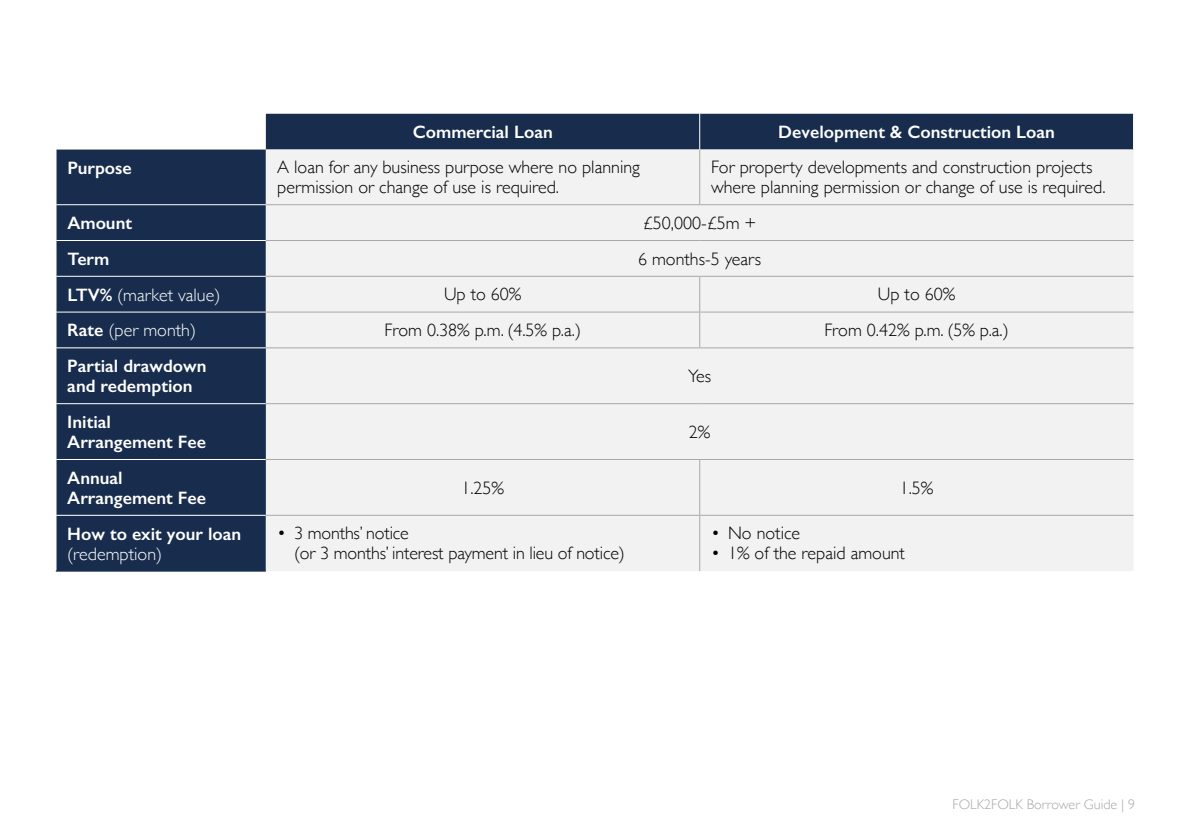
<style>
.page{position:relative;width:1191px;height:840px;background:#fff}
.page>*{position:absolute;margin:0;border:0;box-sizing:border-box;transform-origin:0 0}
.t1{font:300 18px/20px "Gill Sans";color:#000}
.t2{font:600 18px/20px "Gill Sans";color:#fff}
.t3{font:300 18px "Gill Sans";color:#fff}
.t4{font:300 14px "Gill Sans";color:#a8a8a7}
.s1{font-weight:600}
</style>
<div class="page">
<svg style="left:57px;top:114px;width:1076px;height:456px;background:#2c3f5c"></svg>
<div style="left:266px;top:149px;width:867px;height:421px;background:#f2f2f2"></div>
<div style="left:57px;top:348px;width:209px;height:166px;background:#182d4d"></div>
<hr style="left:266px;top:204px;width:433px;height:1px;background:#a8a8a7">
<hr style="left:699px;top:204px;width:434px;height:1px;background:#a8a8a7">
<hr style="left:266px;top:240px;width:433px;height:1px;background:#a8a8a7">
<hr style="left:699px;top:240px;width:434px;height:1px;background:#a8a8a7">
<hr style="left:266px;top:275px;width:433px;height:1px;background:#a8a8a7">
<hr style="left:699px;top:275px;width:434px;height:1px;background:#a8a8a7">
<hr style="left:266px;top:311px;width:433px;height:1px;background:#a8a8a7">
<hr style="left:699px;top:149px;width:1px;height:55px;background:#a8a8a7">
<hr style="left:699px;top:276px;width:1px;height:35px;background:#a8a8a7">
<hr style="left:699px;top:515px;width:1px;height:55px;background:#a8a8a7">
<hr style="left:699px;top:114px;width:1px;height:35px;background:#fff">
<hr style="left:56px;top:204px;width:210px;height:1px;background:#fff">
<hr style="left:56px;top:240px;width:210px;height:1px;background:#fff">
<hr style="left:56px;top:275px;width:210px;height:1px;background:#fff">
<hr style="left:56px;top:311px;width:210px;height:1px;background:#fff">
<hr style="left:56px;top:570px;width:210px;height:1px;background:#182d4d">
<hr style="left:56px;top:347px;width:210px;height:1px;background:#fff">
<hr style="left:56px;top:403px;width:210px;height:1px;background:#fff">
<hr style="left:56px;top:458px;width:210px;height:1px;background:#fff">
<hr style="left:56px;top:514px;width:210px;height:1px;background:#fff">
<hr style="left:266px;top:347px;width:433px;height:1px;background:#a8a8a7">
<hr style="left:266px;top:403px;width:433px;height:1px;background:#a8a8a7">
<hr style="left:699px;top:403px;width:434px;height:1px;background:#a8a8a7">
<hr style="left:266px;top:458px;width:433px;height:1px;background:#a8a8a7">
<hr style="left:266px;top:514px;width:433px;height:1px;background:#a8a8a7">
<hr style="left:699px;top:312px;width:1px;height:35px;background:#a8a8a7">
<hr style="left:699px;top:311px;width:434px;height:1px;background:#a8a8a7">
<hr style="left:699px;top:347px;width:434px;height:1px;background:#a8a8a7">
<hr style="left:699px;top:459px;width:1px;height:55px;background:#a8a8a7">
<hr style="left:699px;top:458px;width:434px;height:1px;background:#a8a8a7">
<hr style="left:699px;top:514px;width:434px;height:1px;background:#a8a8a7">
<p class="t2" style="left:413px;top:122px;width:141px">Commercial Loan</p>
<p class="t2" style="left:778px;top:122px;width:278px">Development &amp; Construction Loan</p>
<p class="t2" style="left:67px;top:158px;width:66px">Purpose</p>
<p class="t1" style="left:277px;top:156px;width:364px">A loan for any business purpose where no planning permission or change of use is required.</p>
<p class="t1" style="left:711px;top:156px;width:396px">For property developments and construction projects where planning permission or change of use is required.</p>
<p class="t2" style="left:67px;top:213px;width:66px">Amount</p>
<p class="t1" style="left:643px;top:212px;width:115px">£50,000-£5m +</p>
<p class="t2" style="left:67px;top:248px;width:44px">Term</p>
<p class="t1" style="left:638px;top:248px;width:125px">6 months-5 years</p>
<p class="t3" style="left:67px;top:280px;width:154px"><span class="s1">LTV%</span> (market value)</p>
<p class="t1" style="left:444px;top:283px;width:79px">Up to 60%</p>
<p class="t1" style="left:878px;top:283px;width:79px">Up to 60%</p>
<p class="t3" style="left:67px;top:316px;width:130px"><span class="s1">Rate</span> (per month)</p>
<p class="t1" style="left:384px;top:319px;width:198px">From 0.38% p.m. (4.5% p.a.)</p>
<p class="t1" style="left:824px;top:319px;width:186px">From 0.42% p.m. (5% p.a.)</p>
<p class="t2" style="left:67px;top:356px;width:141px">Partial drawdown and redemption</p>
<p class="t1" style="left:688px;top:365px;width:24px">Yes</p>
<p class="t2" style="left:67px;top:411px;width:140px">Initial<br>Arrangement Fee</p>
<p class="t1" style="left:689px;top:421px;width:23px">2%</p>
<p class="t2" style="left:67px;top:467px;width:140px">Annual<br>Arrangement Fee</p>
<p class="t1" style="left:461px;top:476px;width:44px">1.25%</p>
<p class="t1" style="left:899px;top:476px;width:35px">1.5%</p>
<p class="t2" style="left:67px;top:523px;width:175px">How to exit your loan</p>
<p class="t3" style="left:67px;top:539px;width:96px">(redemption)</p>
<p class="t1" style="left:294px;top:522px;width:332px;text-indent:-17px">• 3 months’ notice<br>(or 3 months’ interest payment in lieu of notice)</p>
<p class="t1" style="left:711px;top:522px;width:91px">• No notice</p>
<p class="t1" style="left:711px;top:542px;width:195px">• 1% of the repaid amount</p>
<p class="t4" style="left:952px;top:792px;width:184px">FOLK2FOLK Borrower Guide | 9</p>
</div>
